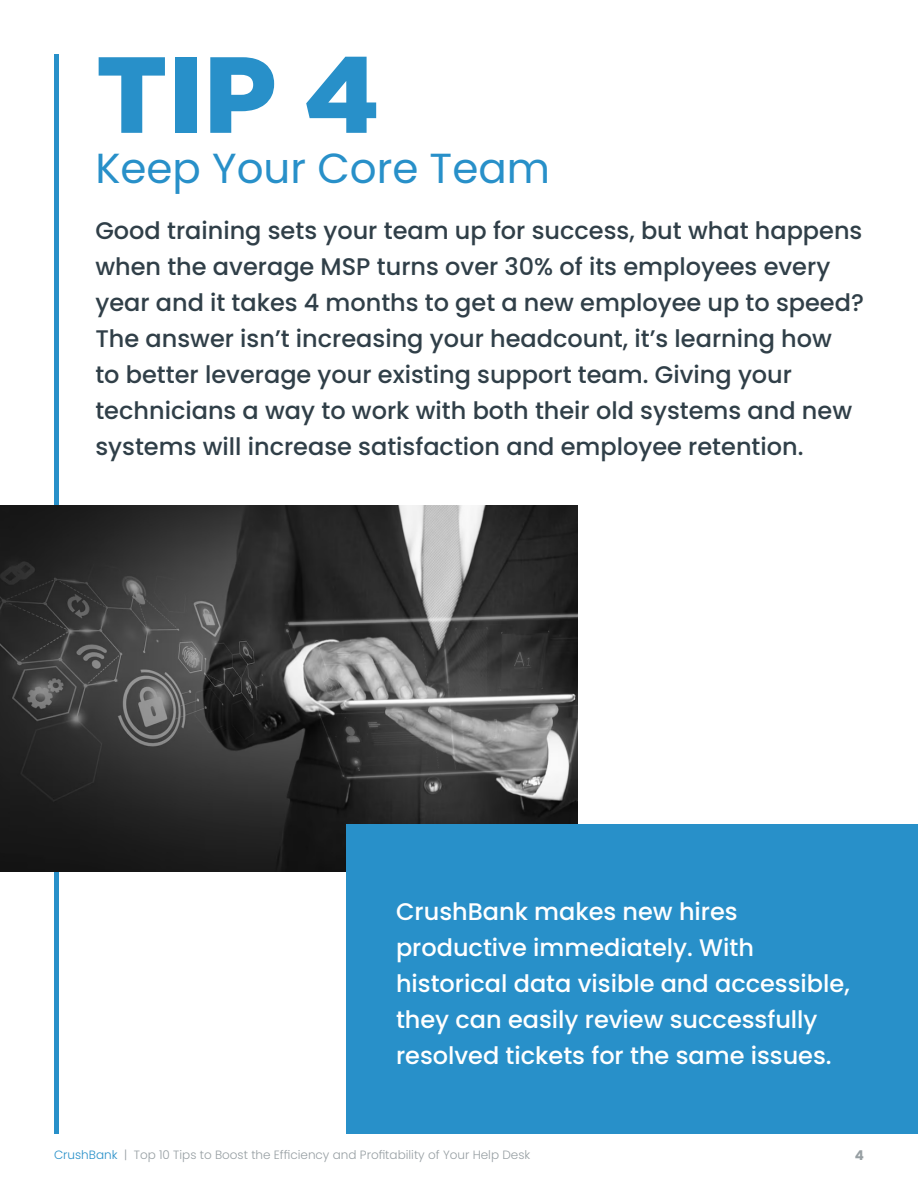
<style>
.page{position:relative;width:918px;height:1188px;background:#fff}
.page>*{position:absolute;margin:0;border:0;box-sizing:border-box;transform-origin:0 0}
.t1{font:900 108px "Gotham";color:#2890c9}
.t2{font:42px "Poppins";color:#2890c9}
.t3{font:500 24px/36px "Poppins";color:#303f48}
.t4{font:500 24px/36px "Poppins";color:#fff}
.t5{font:700 13.5px "Poppins";color:#979fa3}
.t6{font:300 12px "Poppins";color:#979fa3}
.s1{color:#2890c9}
</style>
<div class="page">
<div style="left:54px;top:54px;width:5px;height:1080px;background:#2890c9"></div>
<img style="left:0;top:506px;width:578px;height:366px">
<div style="left:346px;top:824px;width:572px;height:310px;background:#2890c9"></div>
<p class="t1" style="left:96px;top:32px;width:285px">TIP 4</p>
<p class="t2" style="left:95px;top:144px;width:456px">Keep Your Core Team</p>
<p class="t3" style="left:95px;top:213px;width:770px">Good training sets your team up for success, but what happens when the average MSP turns over 30% of its employees every year and it takes 4 months to get a new employee up to speed?<br>The answer isn’t increasing your headcount, it’s learning how<br>to better leverage your existing support team. Giving your technicians a way to work with both their old systems and new systems will increase satisfaction and employee retention.</p>
<p class="t4" style="left:396px;top:894px;width:455px">CrushBank makes new hires productive immediately. With historical data visible and accessible, they can easily review successfully resolved tickets for the same issues.</p>
<p class="t6" style="left:54px;top:1148px;width:478px"><span class="s1">CrushBank</span> | Top 10 Tips to Boost the Efficiency and Profitability of Your Help Desk</p>
<p class="t5" style="left:855px;top:1147px;width:11px">4</p>
</div>
